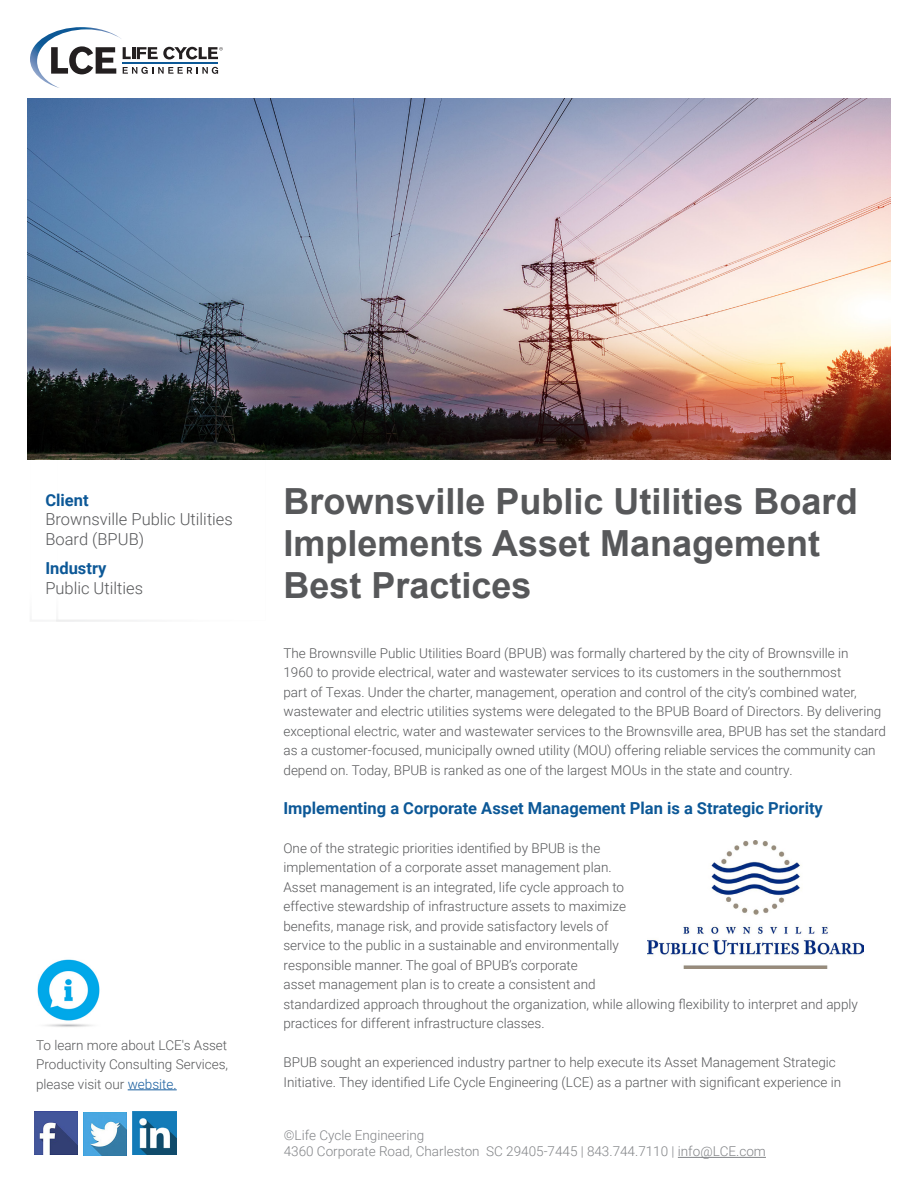
<style>
.page{position:relative;width:918px;height:1188px;background:#fff}
.page>*{position:absolute;margin:0;border:0;box-sizing:border-box;transform-origin:0 0}
.t1{font:700 36px/42px "Arial";color:#57585a}
.t2{font:700 16.5px "Roboto";color:#0c5897}
.t3{font:300 16.5px/19.8px "Roboto";color:#57585a}
.t4{font:300 13.5px/19.5px "Roboto";color:#57585a}
.t5{font:300 13.5px "Roboto";color:#828487}
.s1{color:#175d9e}
</style>
<div class="page">
<img style="left:27px;top:99px;width:864px;height:361px">
<div style="left:56px;top:454px;width:211px;height:168px;border:2px solid #c7c8ca"></div>
<img style="left:35px;top:1112px;width:43px;height:43px">
<img style="left:84px;top:1112px;width:43px;height:44px">
<img style="left:133px;top:1112px;width:43px;height:43px">
<svg style="left:30px;top:27px;width:193px;height:61px"></svg>
<hr style="left:123px;top:62px;width:95px;height:2px;background:#0c5896">
<img style="left:37px;top:959px;width:63px;height:68px">
<hr style="left:128px;top:1090px;width:49px;height:1px;background:#175d9e">
<hr style="left:678px;top:1157px;width:88px;height:1px;background:#828487">
<img style="left:648px;top:841px;width:216px;height:128px">
<p class="t2" style="left:45px;top:488px;width:45px">Client</p>
<p class="t3" style="left:45px;top:509px;width:189px">Brownsville Public Utilities<br>Board (BPUB)</p>
<p class="t2" style="left:45px;top:557px;width:62px">Industry</p>
<p class="t3" style="left:45px;top:577px;width:99px">Public Utilties</p>
<p class="t4" style="left:36px;top:1035px;width:194px;text-align:justify">To learn more about LCE's Asset Productivity Consulting Services, please visit our <span class="s1">website.</span></p>
<p class="t1" style="left:284px;top:481px;width:576px">Brownsville Public Utilities Board<br>Implements Asset Management<br>Best Practices</p>
<p class="t4" style="left:284px;top:643px;width:604px">The Brownsville Public Utilities Board (BPUB) was formally chartered by the city of Brownsville in<br>1960 to provide electrical, water and wastewater services to its customers in the southernmost<br>part of Texas. Under the charter, management, operation and control of the city’s combined water, wastewater and electric utilities systems were delegated to the BPUB Board of Directors. By delivering exceptional electric, water and wastewater services to the Brownsville area, BPUB has set the standard as a customer-focused, municipally owned utility (MOU) offering reliable services the community can depend on. Today, BPUB is ranked as one of the largest MOUs in the state and country.</p>
<p class="t2" style="left:284px;top:796px;width:541px">Implementing a Corporate Asset Management Plan is a Strategic Priority</p>
<p class="t4" style="left:284px;top:838px;width:576px">One of the strategic priorities identified by BPUB is the<br>implementation of a corporate asset management plan.<br>Asset management is an integrated, life cycle approach to<br>effective stewardship of infrastructure assets to maximize<br>benefits, manage risk, and provide satisfactory levels of<br>service to the public in a sustainable and environmentally<br>responsible manner. The goal of BPUB’s corporate<br>asset management plan is to create a consistent and<br>standardized approach throughout the organization, while allowing flexibility to interpret and apply practices for different infrastructure classes.</p>
<p class="t4" style="left:284px;top:1052px;width:559px">BPUB sought an experienced industry partner to help execute its Asset Management Strategic<br>Initiative. They identified Life Cycle Engineering (LCE) as a partner with significant experience in</p>
<p class="t5" style="left:284px;top:1126px;width:142px">©Life Cycle Engineering</p>
<p class="t5" style="left:284px;top:1142px;width:484px">4360 Corporate Road, Charleston SC 29405-7445 | 843.744.7110 | info@LCE.com</p>
</div>
